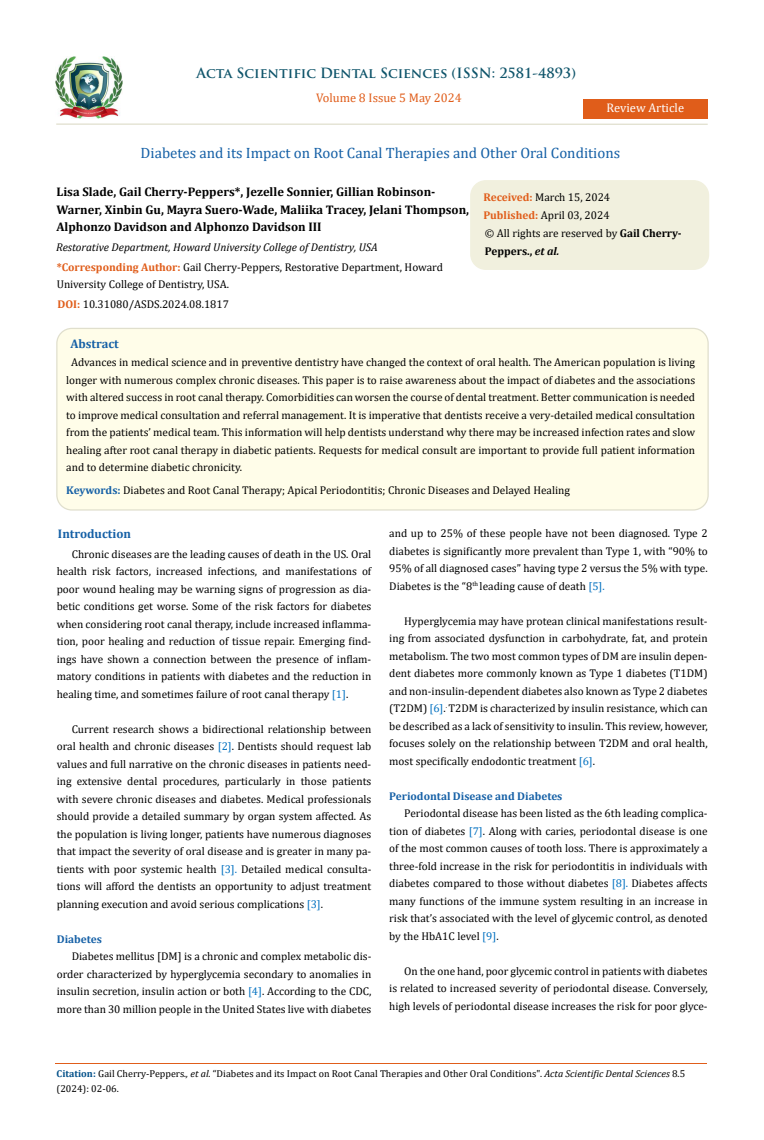
<style>
.page{position:relative;width:764px;height:1140px;background:#fff}
.page>*{position:absolute;margin:0;border:0;box-sizing:border-box;transform-origin:0 0}
.t1{font:15px "Cambria";color:#1560a6}
.t2{font:700 13.75px "Trajan Pro";color:#0e546a}
.t3{font:700 12.5px/17.5px "Cambria";color:#000}
.t4{font:12.5px "Cambria";color:#e05d1a}
.t5{font:700 12.5px "Cambria";color:#1560a6}
.t6{font:12.5px "Cambria";color:#fff}
.t7{font:11.25px/17.5px "Cambria";color:#000;text-align:justify}
.t8{font:italic 11.25px/19.5px "Cambria";color:#000}
.t9{font:700 11.25px "Cambria";color:#1560a6}
.t10{font:10px/15px "Cambria";color:#000}
.s1{font-weight:700;font-style:normal;color:#e05d1a}
.s2{font-style:normal}
.s3{font-weight:700;color:#e05d1a}
.s4{font-weight:700}
.s5{font-weight:700;font-style:italic}
.s6{font-weight:700;color:#1560a6}
.s7{color:#0070c0}
.s8{font-weight:700;color:#035089}
.s9{font-style:italic}
</style>
<div class="page">
<img style="left:56px;top:57px;width:66px;height:61px">
<div style="left:583px;top:99px;width:124px;height:20px;background:#e05d1a"></div>
<div style="left:471px;top:181px;width:237px;height:88px;background:#f1f0de;border-radius:15px"></div>
<div style="left:470px;top:180px;width:239px;height:90px;border:1px solid #f1f0de;border-radius:15px"></div>
<div style="left:57px;top:328px;width:651px;height:182px;background:#fffde9;border-radius:15px"></div>
<div style="left:56px;top:328px;width:653px;height:183px;border:1px solid #e0dfcd;border-radius:15px"></div>
<hr style="left:56px;top:123px;width:651px;height:2px;background:#e0dfcd">
<hr style="left:55px;top:1063px;width:651px;height:1px;background:#e05d1a">
<p class="t2" style="left:197px;top:64px;width:381px">Acta Scientific Dental Sciences (ISSN: 2581-4893)</p>
<p class="t4" style="left:316px;top:91px;width:147px">Volume 8 Issue 5 May 2024</p>
<p class="t6" style="left:606px;top:100px;width:79px">Review Article</p>
<h1 class="t1" style="left:141px;top:144px;width:481px">Diabetes and its Impact on Root Canal Therapies and Other Oral Conditions</h1>
<p class="t3" style="left:56px;top:183px;width:414px">Lisa Slade, Gail Cherry-Peppers*, Jezelle Sonnier, Gillian Robinson-<br>Warner, Xinbin Gu, Mayra Suero-Wade, Maliika Tracey, Jelani Thompson,<br>Alphonzo Davidson and Alphonzo Davidson III</p>
<p class="t8" style="left:56px;top:237px;width:388px">Restorative Department, Howard University College of Dentistry, USA <span class="s1">*Corresponding Author:</span> <span class="s2">Gail Cherry-Peppers, Restorative Department, Howard</span></p>
<p class="t7" style="left:57px;top:276px;width:174px">University College of Dentistry, USA.</p>
<p class="t7" style="left:57px;top:295px;width:173px"><span class="s3">DOI:</span> 10.31080/ASDS.2024.08.1817</p>
<p class="t7" style="left:483px;top:188px;width:200px;line-height:17.9px;text-align:left"><span class="s3">Received:</span> March 15, 2024<br><span class="s3">Published:</span> April 03, 2024<br>© All rights are reserved by <span class="s4">Gail Cherry-<br>Peppers.,</span> <span class="s5">et al.</span></p>
<p class="t5" style="left:70px;top:335px;width:50px">Abstract</p>
<p class="t7" style="left:66px;top:354px;width:630px;text-indent:5px">Advances in medical science and in preventive dentistry have changed the context of oral health. The American population is living longer with numerous complex chronic diseases. This paper is to raise awareness about the impact of diabetes and the associations with altered success in root canal therapy. Comorbidities can worsen the course of dental treatment. Better communication is needed to improve medical consultation and referral management. It is imperative that dentists receive a very-detailed medical consultation from the patients’ medical team. This information will help dentists understand why there may be increased infection rates and slow healing after root canal therapy in diabetic patients. Requests for medical consult are important to provide full patient information and to determine diabetic chronicity.</p>
<p class="t7" style="left:66px;top:481px;width:505px"><span class="s6">Keywords:</span> Diabetes and Root Canal Therapy; Apical Periodontitis; Chronic Diseases and Delayed Healing</p>
<p class="t5" style="left:58px;top:525px;width:75px">Introduction</p>
<p class="t7" style="left:389px;top:524px;width:320px">and up to 25% of these people have not been diagnosed. Type 2 diabetes is significantly more prevalent than Type 1, with “90% to 95% of all diagnosed cases” having type 2 versus the 5% with type.<br>Diabetes is the “8<sup>th</sup> leading cause of death <span class="s7">[5].</span></p>
<p class="t7" style="left:389px;top:612px;width:320px;text-indent:15px">Hyperglycemia may have protean clinical manifestations result&shy;ing from associated dysfunction in carbohydrate, fat, and protein metabolism. The two most common types of DM are insulin depen&shy;dent diabetes more commonly known as Type 1 diabetes (T1DM) and non-insulin-dependent diabetes also known as Type 2 diabetes (T2DM) <span class="s7">[6]</span>.<sup>.</sup> T2DM is characterized by insulin resistance, which can be described as a lack of sensitivity to insulin. This review, however, focuses solely on the relationship between T2DM and oral health, most specifically endodontic treatment <span class="s7">[6]</span>.</p>
<p class="t9" style="left:389px;top:788px;width:175px">Periodontal Disease and Diabetes</p>
<p class="t7" style="left:389px;top:805px;width:320px;text-indent:15px">Periodontal disease has been listed as the 6th leading complica&shy;tion of diabetes <span class="s7">[7]</span>. Along with caries, periodontal disease is one of the most common causes of tooth loss. There is approximately a three-fold increase in the risk for periodontitis in individuals with diabetes compared to those without diabetes <span class="s7">[8].</span> Diabetes affects many functions of the immune system resulting in an increase in risk that’s associated with the level of glycemic control, as denoted by the HbA1C level <span class="s7">[9]</span>.</p>
<p class="t7" style="left:389px;top:962px;width:320px;text-indent:15px">On the one hand, poor glycemic control in patients with diabetes is related to increased severity of periodontal disease. Conversely, high levels of periodontal disease increases the risk for poor glyce-</p>
<p class="t7" style="left:57px;top:545px;width:316px;text-indent:15px">Chronic diseases are the leading causes of death in the US. Oral health risk factors, increased infections, and manifestations of poor wound healing may be warning signs of progression as dia&shy;betic conditions get worse. Some of the risk factors for diabetes when considering root canal therapy, include increased inflamma&shy;tion, poor healing and reduction of tissue repair. Emerging find&shy;ings have shown a connection between the presence of inflam&shy;matory conditions in patients with diabetes and the reduction in healing time, and sometimes failure of root canal therapy <span class="s7">[1]</span>.</p>
<p class="t7" style="left:57px;top:720px;width:316px;text-indent:15px">Current research shows a bidirectional relationship between oral health and chronic diseases <span class="s7">[2]</span>. Dentists should request lab values and full narrative on the chronic diseases in patients need&shy;ing extensive dental procedures, particularly in those patients with severe chronic diseases and diabetes. Medical professionals should provide a detailed summary by organ system affected. As the population is living longer, patients have numerous diagnoses that impact the severity of oral disease and is greater in many pa&shy;tients with poor systemic health <span class="s7">[3].</span> Detailed medical consulta&shy;tions will afford the dentists an opportunity to adjust treatment planning execution and avoid serious complications <span class="s7">[3]</span>.</p>
<p class="t9" style="left:57px;top:931px;width:47px">Diabetes</p>
<p class="t7" style="left:57px;top:948px;width:316px;text-indent:15px">Diabetes mellitus [DM] is a chronic and complex metabolic dis&shy;order characterized by hyperglycemia secondary to anomalies in insulin secretion, insulin action or both <span class="s7">[4]</span>. According to the CDC, more than 30 million people in the United States live with diabetes</p>
<p class="t10" style="left:57px;top:1066px;width:630px"><span class="s8">Citation:</span> Gail Cherry-Peppers<span class="s9">., et al.</span> “Diabetes and its Impact on Root Canal Therapies and Other Oral Conditions". <span class="s9">Acta Scientific Dental Sciences</span> 8.5 (2024): 02-06.</p>
</div>
